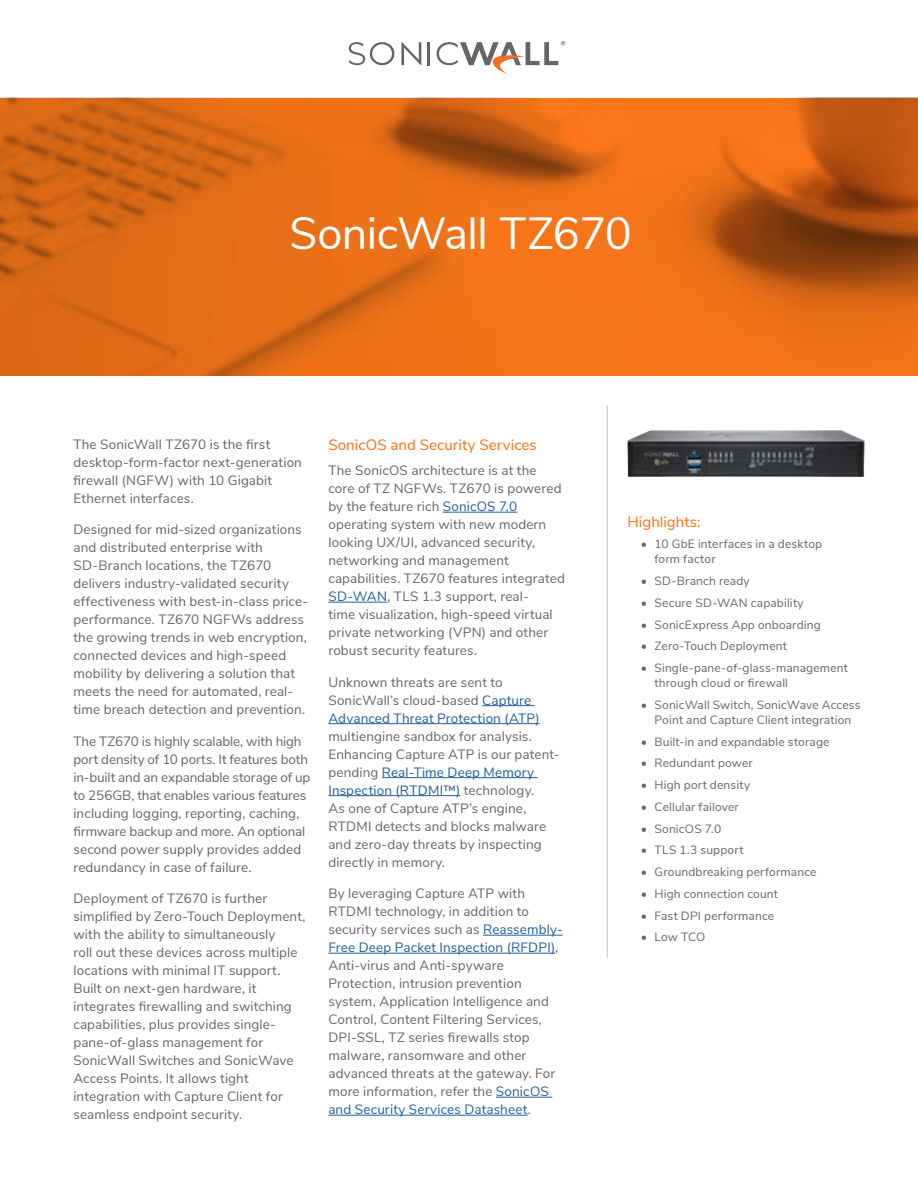
<style>
.page{position:relative;width:918px;height:1188px;background:#fff}
.page>*{position:absolute;margin:0;border:0;box-sizing:border-box;transform-origin:0 0}
.t1{font:45px "Nunito Sans";letter-spacing:-.015em;color:#fff}
.t2{font:15px "Nunito Sans";letter-spacing:.005em;color:#ff6c0c}
.t3{font:13.5px/18px "Nunito Sans";letter-spacing:.01em;color:#65656a}
.t4{font:12px/15px "Nunito Sans";letter-spacing:.015em;color:#65656a}
.s1{color:#215e9e}
</style>
<div class="page">
<svg style="left:401px;top:42px;width:20px;height:23px"></svg>
<hr style="left:427px;top:42px;width:3px;height:23px;background:#636669">
<svg style="left:349px;top:42px;width:45px;height:23px"></svg>
<svg style="left:437px;top:41px;width:128px;height:33px"></svg>
<svg style="left:0;top:98px;width:918px;height:278px;background:#dd6816"></svg>
<hr style="left:607px;top:405px;width:1px;height:553px;background:#c9c9cb">
<img style="left:627px;top:430px;width:238px;height:47px">
<hr style="left:443px;top:512px;width:74px;height:1px;background:#215e9e">
<hr style="left:328px;top:602px;width:59px;height:1px;background:#215e9e">
<hr style="left:482px;top:705px;width:53px;height:1px;background:#215e9e">
<hr style="left:328px;top:723px;width:212px;height:1px;background:#215e9e">
<hr style="left:382px;top:777px;width:156px;height:1px;background:#215e9e">
<hr style="left:328px;top:795px;width:132px;height:1px;background:#215e9e">
<hr style="left:483px;top:935px;width:80px;height:1px;background:#215e9e">
<hr style="left:328px;top:953px;width:227px;height:1px;background:#215e9e">
<hr style="left:496px;top:1097px;width:56px;height:1px;background:#215e9e">
<hr style="left:328px;top:1115px;width:200px;height:1px;background:#215e9e">
<h1 class="t1" style="left:290px;top:200px;width:344px">SonicWall TZ670</h1>
<p class="t3" style="left:73px;top:434px;width:230px">The SonicWall TZ670 is the first desktop-form-factor next-generation firewall (NGFW) with 10 Gigabit<br>Ethernet interfaces.</p>
<p class="t3" style="left:73px;top:520px;width:236px">Designed for mid-sized organizations and distributed enterprise with SD-Branch locations, the TZ670 delivers industry-validated security effectiveness with best-in-class price&shy;performance. TZ670 NGFWs address the growing trends in web encryption, connected devices and high-speed mobility by delivering a solution that meets the need for automated, real&shy;time breach detection and prevention.</p>
<p class="t3" style="left:73px;top:731px;width:238px">The TZ670 is highly scalable, with high port density of 10 ports. It features both in-built and an expandable storage of up to 256GB, that enables various features including logging, reporting, caching, firmware backup and more. An optional second power supply provides added redundancy in case of failure.</p>
<p class="t3" style="left:73px;top:889px;width:234px">Deployment of TZ670 is further simplified by Zero-Touch Deployment, with the ability to simultaneously<br>roll out these devices across multiple locations with minimal IT support.<br>Built on next-gen hardware, it integrates firewalling and switching capabilities, plus provides single&shy;pane-of-glass management for SonicWall Switches and SonicWave Access Points. It allows tight integration with Capture Client for seamless endpoint security.</p>
<p class="t2" style="left:328px;top:434px;width:210px">SonicOS and Security Services</p>
<p class="t3" style="left:328px;top:461px;width:238px">The SonicOS architecture is at the core of TZ NGFWs. TZ670 is powered by the feature rich <span class="s1">SonicOS 7.0 </span>operating system with new modern looking UX/UI, advanced security, networking and management capabilities. TZ670 features integrated <span class="s1">SD-WAN</span>, TLS 1.3 support, real-<br>time visualization, high-speed virtual private networking (VPN) and other robust security features.</p>
<p class="t3" style="left:328px;top:672px;width:213px">Unknown threats are sent to<br>SonicWall’s cloud-based <span class="s1">Capture<br>Advanced Threat Protection (ATP)</span></p>
<p class="t3" style="left:328px;top:726px;width:233px">multiengine sandbox for analysis.<br>Enhancing Capture ATP is our patent&shy;pending <span class="s1">Real-Time Deep Memory<br>Inspection (RTDMI™)</span> technology.<br>As one of Capture ATP’s engine,<br>RTDMI detects and blocks malware and zero-day threats by inspecting directly in memory.</p>
<p class="t3" style="left:328px;top:884px;width:236px">By leveraging Capture ATP with RTDMI technology, in addition to security services such as <span class="s1">Reassembly-Free Deep Packet Inspection (RFDPI)</span>, Anti-virus and Anti-spyware Protection, intrusion prevention system, Application Intelligence and Control, Content Filtering Services, DPI-SSL, TZ series firewalls stop malware, ransomware and other advanced threats at the gateway. For more information, refer the <span class="s1">SonicOS and Security Services Datasheet</span>.</p>
<p class="t2" style="left:627px;top:511px;width:75px">Highlights:</p>
<p class="t4" style="left:654px;top:536px;width:169px;text-indent:-14px">• 10 GbE interfaces in a desktop form factor</p>
<p class="t4" style="left:641px;top:573px;width:110px">• SD-Branch ready</p>
<p class="t4" style="left:641px;top:594px;width:164px">• Secure SD-WAN capability</p>
<p class="t4" style="left:641px;top:616px;width:181px">• SonicExpress App onboarding</p>
<p class="t4" style="left:641px;top:638px;width:147px">• Zero-Touch Deployment</p>
<p class="t4" style="left:654px;top:660px;width:195px;text-indent:-14px">• Single-pane-of-glass-management through cloud or firewall</p>
<p class="t4" style="left:641px;top:696px;width:221px;text-align:center">• SonicWall Switch, SonicWave Access<br>Point and Capture Client integration</p>
<p class="t4" style="left:641px;top:733px;width:190px">• Built-in and expandable storage</p>
<p class="t4" style="left:641px;top:755px;width:113px">• Redundant power</p>
<p class="t4" style="left:641px;top:777px;width:111px">• High port density</p>
<p class="t4" style="left:641px;top:798px;width:99px">• Cellular failover</p>
<p class="t4" style="left:641px;top:820px;width:82px">• SonicOS 7.0</p>
<p class="t4" style="left:641px;top:842px;width:104px">• TLS 1.3 support</p>
<p class="t4" style="left:641px;top:864px;width:177px">• Groundbreaking performance</p>
<p class="t4" style="left:641px;top:885px;width:139px">• High connection count</p>
<p class="t4" style="left:641px;top:907px;width:135px">• Fast DPI performance</p>
<p class="t4" style="left:641px;top:929px;width:66px">• Low TCO</p>
</div>
